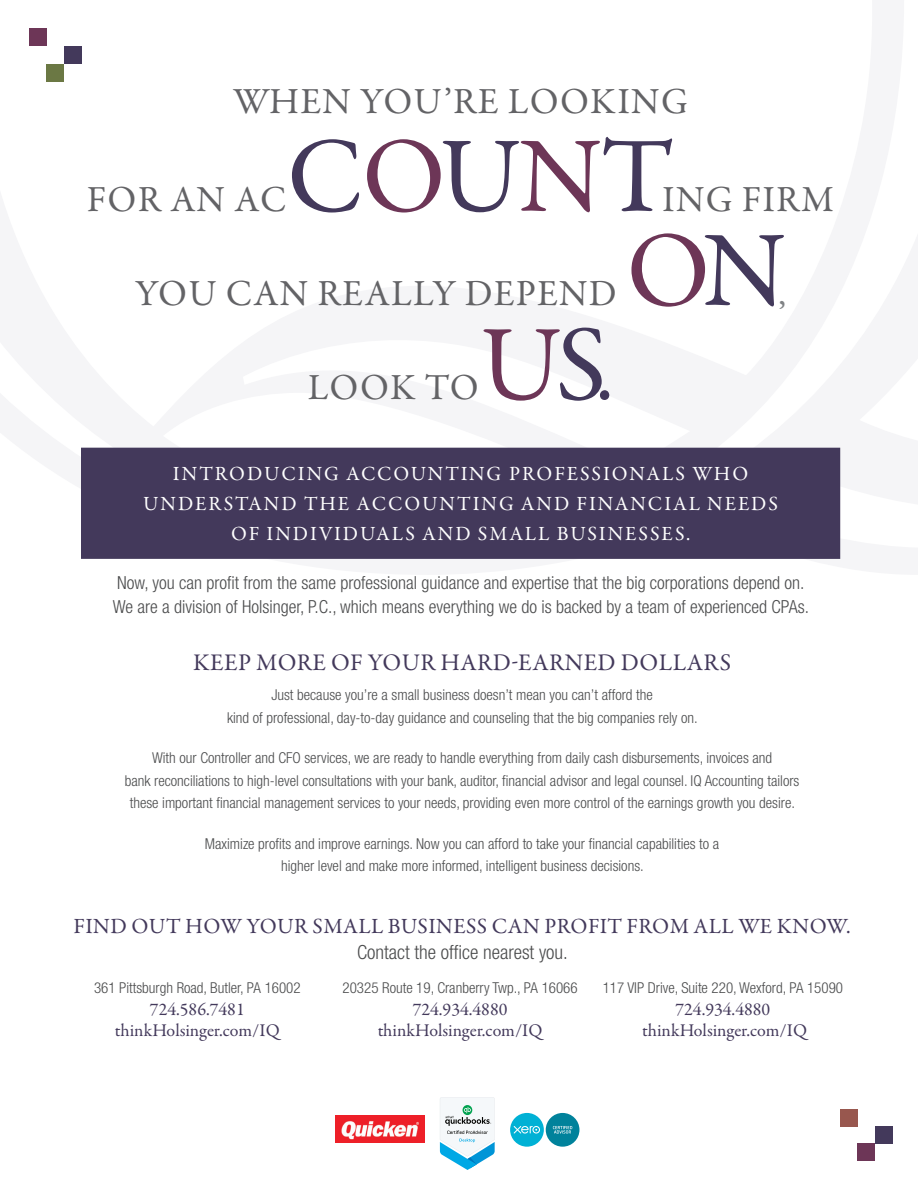
<style>
.page{position:relative;width:918px;height:1188px;background:#fff}
.page>*{position:absolute;margin:0;border:0;box-sizing:border-box;transform-origin:0 0}
.t1{font:107.85px "Garamond Premr Pro";letter-spacing:-.02em;color:#43395b}
.t2{font:107.85px "Garamond Premr Pro";color:#6d3657}
.t3{font:37.05px "Garamond Premr Pro";letter-spacing:.035em;color:#636366}
.t4{font:37.05px "Garamond Premr Pro";color:#808285}
.t5{font:24px "Garamond Premr Pro";letter-spacing:.02em;color:#43395b}
.t6{font:21.9px "Garamond Premr Pro";letter-spacing:.02em;color:#43395b}
.t7{font:20.25px "Garamond Premr Pro";letter-spacing:.095em;color:#fff}
.t8{font:300 condensed 19.5px "Helvetica Neue";color:#4b4c4d}
.t9{font:300 condensed 18px "Helvetica Neue";color:#4b4c4d}
.t10{font:18px "Garamond Premr Pro";color:#43395b}
.t11{font:300 condensed 15px "Helvetica Neue";color:#4b4c4d}
.s1{color:#6d3657}
.s2{color:#43395b}
.s3{font-size:84.3px;color:#43395b}
</style>
<div class="page">
<div style="left:64px;top:46px;width:18px;height:18px;background:#43395b"></div>
<div style="left:46px;top:64px;width:18px;height:18px;background:#6b7844"></div>
<div style="left:29px;top:29px;width:17px;height:17px;background:#6d3657"></div>
<div style="left:81px;top:448px;width:759px;height:111px;background:#43395b"></div>
<div style="left:840px;top:1109px;width:18px;height:17px;background:#98574e"></div>
<div style="left:875px;top:1126px;width:18px;height:18px;background:#43395b"></div>
<div style="left:858px;top:1144px;width:17px;height:17px;background:#6d3657"></div>
<img style="left:336px;top:1115px;width:88px;height:28px">
<svg style="left:440px;top:1097px;width:55px;height:73px"></svg>
<div style="left:546px;top:1113px;width:33px;height:34px;background:#00829b;border-radius:50%"></div>
<div style="left:510px;top:1113px;width:34px;height:34px;background:#00b1d5;border-radius:50%"></div>
<svg style="left:514px;top:1126px;width:26px;height:8px"></svg>
<svg style="left:553px;top:1126px;width:19px;height:8px"></svg>
<p class="t3" style="left:233px;top:79px;width:456px">WHEN YOU’RE LOOKING</p>
<p class="t1" style="left:287px;top:112px;width:388px">C<span class="s1">O</span>U<span class="s1">N</span>T</p>
<p class="t3" style="left:87px;top:177px;width:201px">FOR AN AC</p>
<p class="t3" style="left:662px;top:177px;width:173px">ING FIRM</p>
<p class="t3" style="left:135px;top:271px;width:483px">YOU CAN REALLY DEPEND</p>
<p class="t2" style="left:480px;top:300px;width:135px">U<span class="s2">S</span><span class="s3">.</span></p>
<p class="t3" style="left:308px;top:365px;width:172px">LOOK TO</p>
<p class="t2" style="left:626px;top:206px;width:162px">O<span class="s2">N</span></p>
<p class="t4" style="left:778px;top:271px;width:9px">,</p>
<p class="t7" style="left:173px;top:461px;width:577px">INTRODUCING ACCOUNTING PROFESSIONALS WHO</p>
<p class="t7" style="left:143px;top:491px;width:636px">UNDERSTAND THE ACCOUNTING AND FINANCIAL NEEDS</p>
<p class="t7" style="left:231px;top:521px;width:461px">OF INDIVIDUALS AND SMALL BUSINESSES.</p>
<p class="t9" style="left:117px;top:573px;width:689px">Now, you can profit from the same professional guidance and expertise that the big corporations depend on.</p>
<p class="t9" style="left:113px;top:597px;width:698px">We are a division of Holsinger, P.C., which means everything we do is backed by a team of experienced CPAs.</p>
<p class="t5" style="left:193px;top:648px;width:540px">KEEP MORE OF YOUR HARD-EARNED DOLLARS</p>
<p class="t11" style="left:271px;top:686px;width:383px">Just because you’re a small business doesn’t mean you can’t afford the</p>
<p class="t11" style="left:227px;top:709px;width:472px">kind of professional, day-to-day guidance and counseling that the big companies rely on.</p>
<p class="t11" style="left:152px;top:749px;width:622px">With our Controller and CFO services, we are ready to handle everything from daily cash disbursements, invoices and</p>
<p class="t11" style="left:125px;top:772px;width:676px">bank reconciliations to high-level consultations with your bank, auditor, financial advisor and legal counsel. IQ Accounting tailors</p>
<p class="t11" style="left:130px;top:794px;width:667px">these important financial management services to your needs, providing even more control of the earnings growth you desire.</p>
<p class="t11" style="left:205px;top:835px;width:516px">Maximize profits and improve earnings. Now you can afford to take your financial capabilities to a</p>
<p class="t11" style="left:281px;top:857px;width:364px">higher level and make more informed, intelligent business decisions.</p>
<p class="t6" style="left:74px;top:913px;width:779px">FIND OUT HOW YOUR SMALL BUSINESS CAN PROFIT FROM ALL WE KNOW.</p>
<p class="t8" style="left:357px;top:940px;width:212px">Contact the office nearest you.</p>
<p class="t11" style="left:94px;top:979px;width:208px">361 Pittsburgh Road, Butler, PA 16002</p>
<p class="t10" style="left:150px;top:998px;width:96px">724.586.7481</p>
<p class="t10" style="left:115px;top:1020px;width:166px">thinkHolsinger.com/IQ</p>
<p class="t11" style="left:343px;top:979px;width:237px">20325 Route 19, Cranberry Twp., PA 16066</p>
<p class="t10" style="left:413px;top:998px;width:96px">724.934.4880</p>
<p class="t10" style="left:378px;top:1020px;width:166px">thinkHolsinger.com/IQ</p>
<p class="t11" style="left:603px;top:979px;width:242px">117 VIP Drive, Suite 220, Wexford, PA 15090</p>
<p class="t10" style="left:675px;top:998px;width:96px">724.934.4880</p>
<p class="t10" style="left:642px;top:1020px;width:166px">thinkHolsinger.com/IQ</p>
</div>
